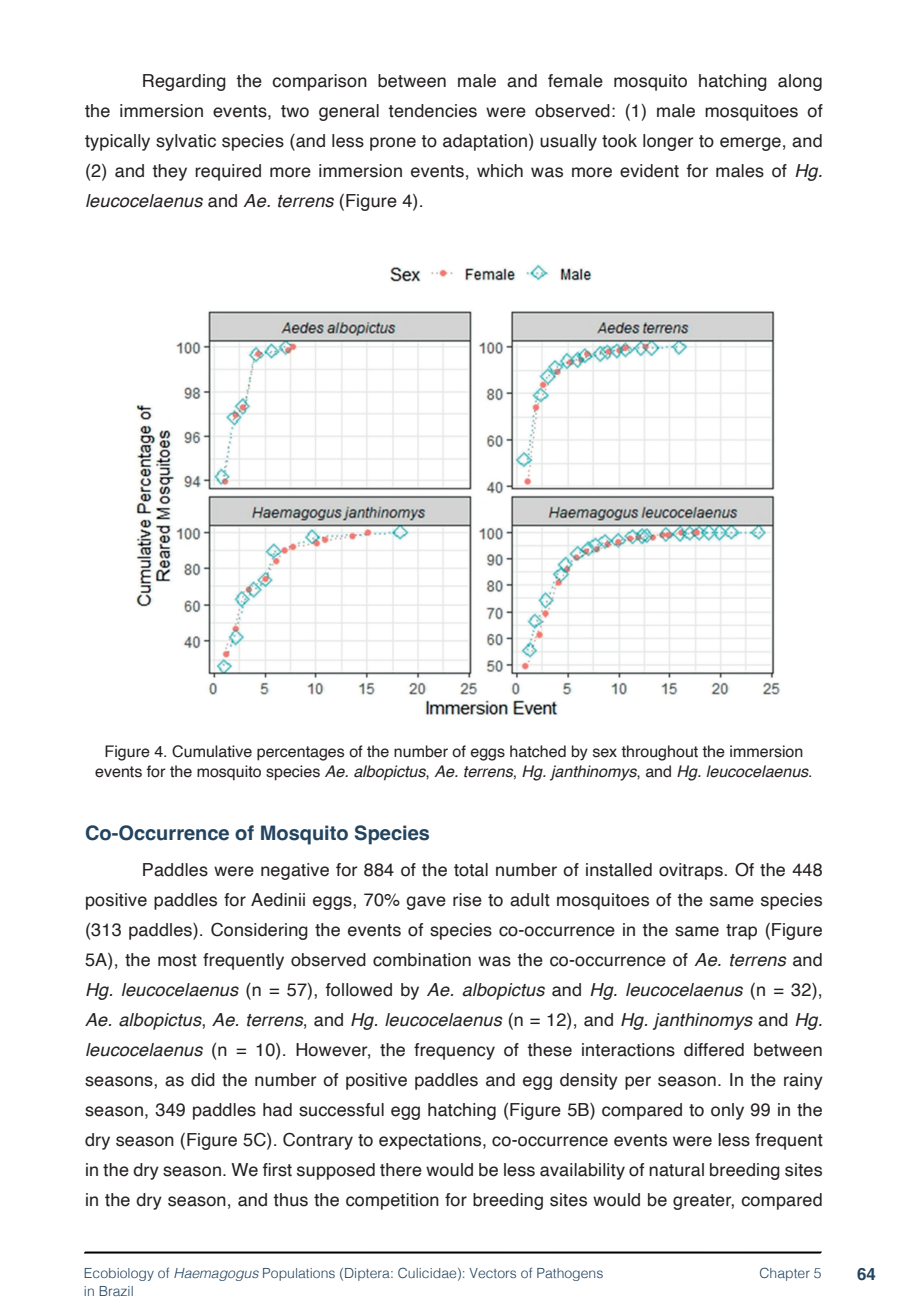
<style>
.page{position:relative;width:908px;height:1304px;background:#fff}
.page>*{position:absolute;margin:0;border:0;box-sizing:border-box;transform-origin:0 0}
.Subtitulo{font:700 20px "Helvetica";color:#23445f}
.txt{font:18px/30px "Helvetica";letter-spacing:.01em;color:#231f20;text-align:justify}
.t1{font:700 16.8px "Helvetica";color:#23445f}
.imagens_graf_tab{font:16px/19.2px "Helvetica";color:#231f20;text-align:center}
.t2{font:300 14px/18px "Helvetica";color:#23445f}
.s1{font-style:italic}
</style>
<div class="page">
<svg style="left:84px;top:1251px;width:737px;height:3px"></svg>
<img style="left:136px;top:264px;width:644px;height:452px">
<p class="txt" style="left:85px;top:66px;width:739px;text-indent:57px">Regarding the comparison between male and female mosquito hatching along the immersion events, two general tendencies were observed: (1) male mosquitoes of typically sylvatic species (and less prone to adaptation) usually took longer to emerge, and (2) and they required more immersion events, which was more evident for males of <span class="s1">Hg. leucocelaenus</span> and <span class="s1">Ae. terrens</span> (Figure 4).</p>
<p class="imagens_graf_tab" style="left:95px;top:743px;width:718px">Figure 4. Cumulative percentages of the number of eggs hatched by sex throughout the immersion events for the mosquito species <span class="s1">Ae. albopictus</span>, <span class="s1">Ae. terrens</span>, <span class="s1">Hg. janthinomys</span>, and <span class="s1">Hg. leucocelaenus</span>.</p>
<p class="Subtitulo" style="left:85px;top:821px;width:346px">Co-Occurrence of Mosquito Species</p>
<p class="txt" style="left:85px;top:855px;width:739px;text-indent:57px">Paddles were negative for 884 of the total number of installed ovitraps. Of the 448 positive paddles for Aedinii eggs, 70% gave rise to adult mosquitoes of the same species (313 paddles). Considering the events of species co-occurrence in the same trap (Figure 5A), the most frequently observed combination was the co-occurrence of <span class="s1">Ae. terrens</span> and <span class="s1">Hg. leucocelaenus</span> (n = 57), followed by <span class="s1">Ae. albopictus</span> and <span class="s1">Hg. leucocelaenus</span> (n = 32), <span class="s1">Ae. albopictus</span>, <span class="s1">Ae. terrens</span>, and <span class="s1">Hg. leucocelaenus</span> (n = 12), and <span class="s1">Hg. janthinomys</span> and <span class="s1">Hg. leucocelaenus</span> (n = 10). However, the frequency of these interactions differed between seasons, as did the number of positive paddles and egg density per season. In the rainy season, 349 paddles had successful egg hatching (Figure 5B) compared to only 99 in the dry season (Figure 5C). Contrary to expectations, co-occurrence events were less frequent in the dry season. We first supposed there would be less availability of natural breeding sites in the dry season, and thus the competition for breeding sites would be greater, compared</p>
<p class="t2" style="left:84px;top:1263px;width:520px">Ecobiology of <span class="s1">Haemagogus</span> Populations (Diptera: Culicidae): Vectors of Pathogens in Brazil</p>
<p class="t2" style="left:759px;top:1263px;width:64px">Chapter 5</p>
<p class="t1" style="left:856px;top:1264px;width:20px">64</p>
</div>
